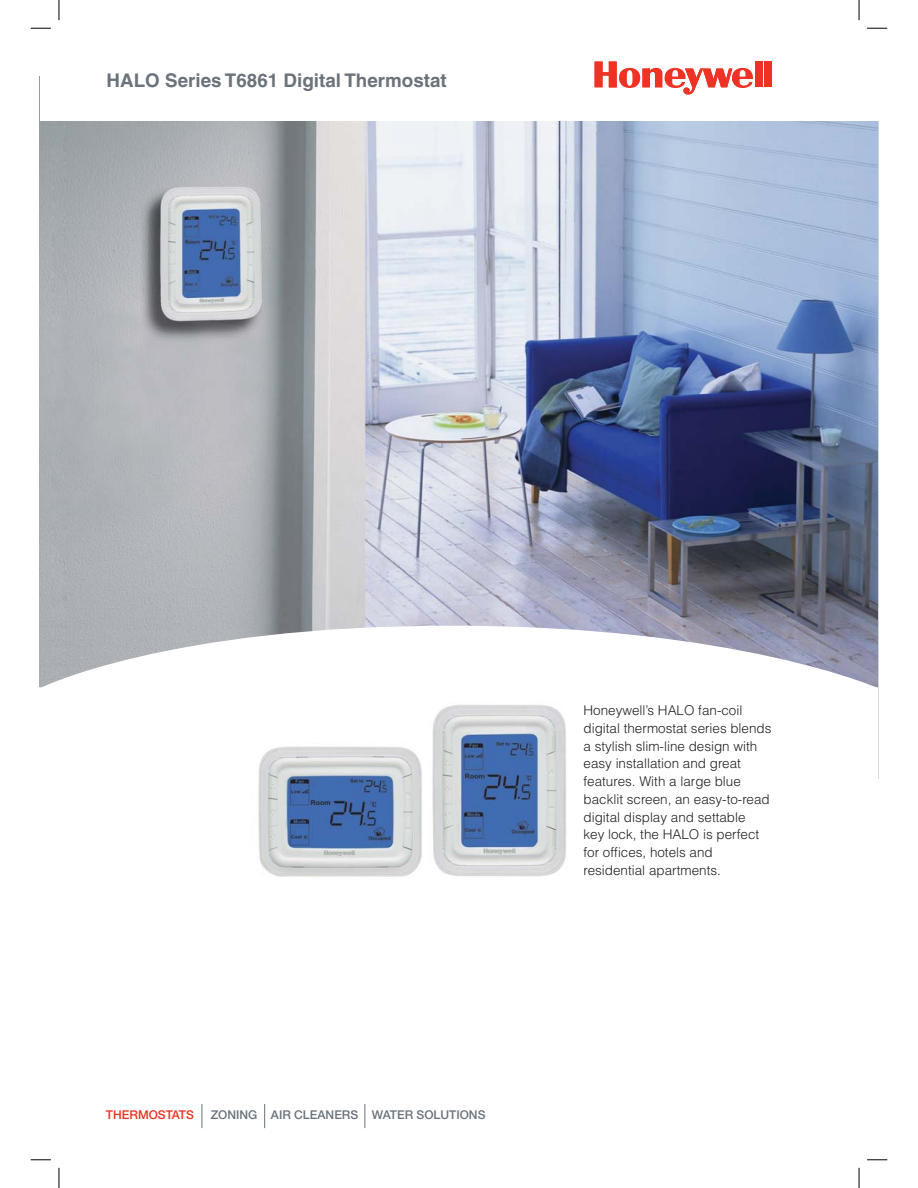
<style>
.page{position:relative;width:918px;height:1188px;background:#fff}
.page>*{position:absolute;margin:0;border:0;box-sizing:border-box;transform-origin:0 0}
.t1{font:700 18.75px "Helvetica";color:#6a737b}
.t2{font:300 13.5px/17.7px "Helvetica";color:#231f20}
.t3{font:500 12.15px "Helvetica Neue";color:#6a737b}
.t4{font:500 12.15px "Helvetica Neue";color:#ee3224}
</style>
<div class="page">
<img style="left:40px;top:121px;width:838px;height:505px">
<svg style="left:40px;top:626px;width:838px;height:542px"></svg>
<svg style="left:595px;top:61px;width:158px;height:34px"></svg>
<div style="left:755px;top:62px;width:7px;height:25px;background:#ee3224"></div>
<div style="left:765px;top:62px;width:7px;height:25px;background:#ee3224"></div>
<svg style="left:364px;top:1104px;width:1px;height:24px"></svg>
<svg style="left:264px;top:1104px;width:1px;height:24px"></svg>
<svg style="left:201px;top:1104px;width:1px;height:24px"></svg>
<img style="left:250px;top:696px;width:332px;height:189px">
<hr style="left:31px;top:1159px;width:20px;height:2px;background:#fff">
<hr style="left:867px;top:1159px;width:20px;height:2px;background:#fff">
<svg style="left:31px;top:28px;width:20px;height:1px"></svg>
<svg style="left:867px;top:28px;width:20px;height:1px"></svg>
<svg style="left:31px;top:1160px;width:20px;height:1px"></svg>
<svg style="left:867px;top:1160px;width:20px;height:1px"></svg>
<svg style="left:59px;top:0;width:1px;height:20px"></svg>
<svg style="left:59px;top:1168px;width:1px;height:20px"></svg>
<svg style="left:859px;top:0;width:1px;height:20px"></svg>
<svg style="left:859px;top:1168px;width:1px;height:20px"></svg>
<h1 class="t1" style="left:107px;top:74px;width:342px">HALO Series T6861 Digital Thermostat</h1>
<p class="t4" style="left:106px;top:1110px;width:89px">THERMOSTATS</p>
<p class="t3" style="left:211px;top:1110px;width:276px">ZONING AIR CLEANERS WATER SOLUTIONS</p>
<p class="t2" style="left:584px;top:703px;width:189px">Honeywell’s HALO fan-coil digital thermostat series blends a stylish slim-line design with easy installation and great features. With a large blue backlit screen, an easy-to-read digital display and settable<br>key lock, the HALO is perfect for offices, hotels and residential apartments.</p>
</div>
